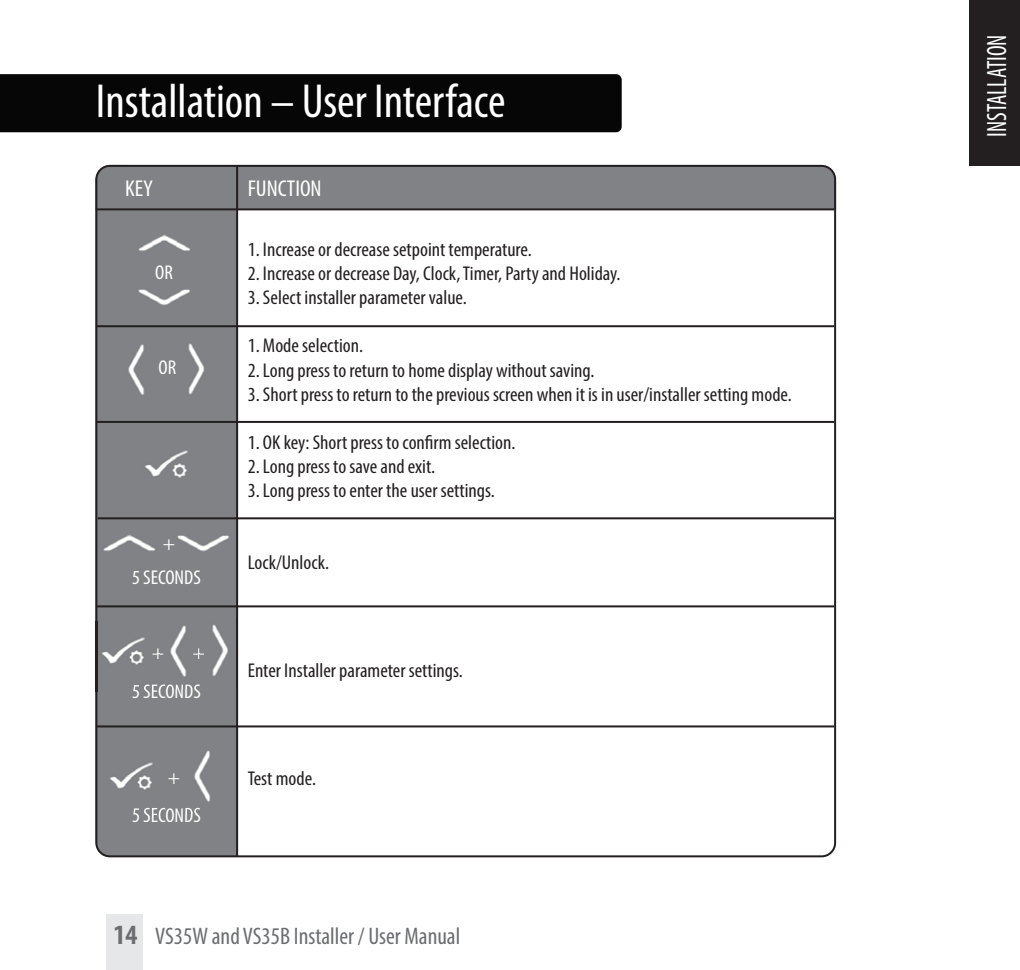
<style>
.page{position:relative;width:1020px;height:970px;background:#fff}
.page>*{position:absolute;margin:0;border:0;box-sizing:border-box;transform-origin:0 0}
.t1{font:condensed 48px "Myriad Pro";color:#fff}
.t2{font:condensed 28px "Myriad Pro";color:#fff;scale:.85 1}
.t3{font:condensed 24px "Myriad Pro";color:#6c6d70}
.t4{font:condensed 22.8px "Myriad Pro";color:#fff}
.t5{font:condensed 20px "Myriad Pro";color:#231f20}
.t6{font:condensed 20px "Myriad Pro";color:#fff}
.s1{font-weight:700;font-size:28px}
</style>
<div class="page">
<div style="left:0;top:74px;width:621px;height:58px;background:#050605"></div>
<div style="left:95px;top:210px;width:141px;height:646px;background:#808285"></div>
<div style="left:95px;top:165px;width:740px;height:43px;background:#808285"></div>
<div style="left:95px;top:165px;width:740px;height:692px;border:4px solid #231f20;border-radius:14px"></div>
<hr style="left:96px;top:208px;width:737px;height:2px;background:#231f20">
<hr style="left:96px;top:325px;width:737px;height:2px;background:#231f20">
<hr style="left:96px;top:421px;width:737px;height:2px;background:#231f20">
<hr style="left:98px;top:517px;width:735px;height:2px;background:#231f20">
<hr style="left:96px;top:605px;width:737px;height:2px;background:#231f20">
<hr style="left:96px;top:725px;width:737px;height:2px;background:#231f20">
<hr style="left:236px;top:167px;width:2px;height:689px;background:#231f20">
<img style="left:135px;top:228px;width:60px;height:31px">
<img style="left:135px;top:284px;width:60px;height:31px">
<img style="left:100px;top:528px;width:60px;height:31px">
<img style="left:174px;top:530px;width:60px;height:31px">
<img style="left:118px;top:337px;width:38px;height:70px">
<img style="left:176px;top:336px;width:38px;height:70px">
<img style="left:160px;top:619px;width:38px;height:65px">
<img style="left:160px;top:684px;width:38px;height:4px">
<img style="left:200px;top:617px;width:36px;height:70px">
<svg style="left:193px;top:648px;width:11px;height:11px"></svg>
<img style="left:138px;top:435px;width:61px;height:69px">
<img style="left:97px;top:622px;width:59px;height:69px">
<img style="left:95px;top:622px;width:1px;height:69px">
<img style="left:96px;top:622px;width:1px;height:69px">
<svg style="left:153px;top:648px;width:10px;height:11px"></svg>
<img style="left:133px;top:684px;width:23px;height:7px">
<img style="left:184px;top:743px;width:38px;height:70px">
<img style="left:184px;top:807px;width:16px;height:6px">
<img style="left:103px;top:746px;width:61px;height:70px">
<img style="left:133px;top:807px;width:31px;height:9px">
<div style="left:968px;top:0;width:51px;height:166px;background:#231f20"></div>
<div style="left:106px;top:914px;width:37px;height:55px;background:#e6e7e9"></div>
<h1 class="t1" style="left:96px;top:84px;width:411px">Installation – User Interface</h1>
<p class="t4" style="left:125px;top:181px;width:29px">KEY</p>
<p class="t4" style="left:248px;top:181px;width:75px">FUNCTION</p>
<p class="t6" style="left:155px;top:265px;width:19px">OR</p>
<p class="t6" style="left:158px;top:360px;width:19px">OR</p>
<p class="t6" style="left:163px;top:536px;width:14px">+</p>
<p class="t6" style="left:132px;top:570px;width:70px">5 SECONDS</p>
<p class="t6" style="left:152px;top:645px;width:14px">+</p>
<p class="t6" style="left:192px;top:645px;width:14px">+</p>
<p class="t6" style="left:132px;top:684px;width:70px">5 SECONDS</p>
<p class="t6" style="left:168px;top:770px;width:14px">+</p>
<p class="t6" style="left:132px;top:807px;width:70px">5 SECONDS</p>
<p class="t5" style="left:248px;top:242px;width:285px">1. Increase or decrease setpoint temperature.</p>
<p class="t5" style="left:248px;top:266px;width:374px">2. Increase or decrease Day, Clock, Timer, Party and Holiday.</p>
<p class="t5" style="left:248px;top:290px;width:220px">3. Select installer parameter value.</p>
<p class="t5" style="left:248px;top:338px;width:117px">1. Mode selection.</p>
<p class="t5" style="left:248px;top:362px;width:348px">2. Long press to return to home display without saving.</p>
<p class="t5" style="left:248px;top:386px;width:545px">3. Short press to return to the previous screen when it is in user/installer setting mode.</p>
<p class="t5" style="left:248px;top:434px;width:269px">1. OK key: Short press to confirm selection.</p>
<p class="t5" style="left:248px;top:458px;width:189px">2. Long press to save and exit.</p>
<p class="t5" style="left:248px;top:482px;width:248px">3. Long press to enter the user settings.</p>
<p class="t5" style="left:248px;top:554px;width:83px">Lock/Unlock.</p>
<p class="t5" style="left:248px;top:662px;width:216px">Enter Installer parameter settings.</p>
<p class="t5" style="left:248px;top:770px;width:70px">Test mode.</p>
<p class="t3" style="left:114px;top:927px;width:348px"><span class="s1">14</span> VS35W and VS35B Installer / User Manual</p>
<h2 class="t2" style="left:986px;top:137px;width:122px;rotate:-90deg">INSTALLATION</h2>
</div>
